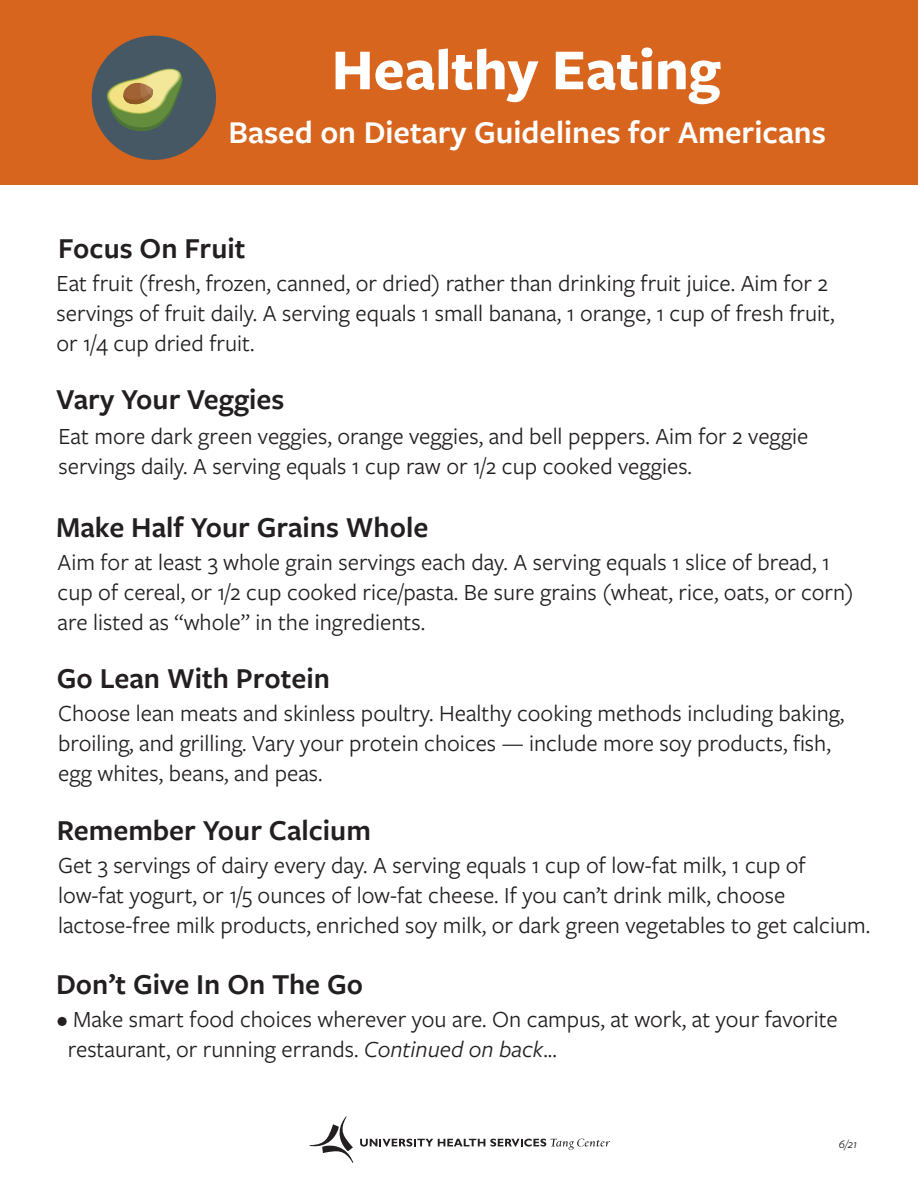
<style>
.page{position:relative;width:918px;height:1188px;background:#fff}
.page>*{position:absolute;margin:0;border:0;box-sizing:border-box;transform-origin:0 0}
.t1{font:700 60px "Freight Sans Pro";color:#fff}
.t2{font:600 33px "Freight Sans Pro";color:#fff}
.t3{font:600 30px "Freight Sans Pro";color:#231f20}
.t4{font:24px/30px "Freight Sans Pro";color:#231f20}
.t5{font:italic 12px "Freight Sans Pro";color:#231f20}
.s1{font-style:italic}
</style>
<div class="page">
<div style="left:0;top:0;width:918px;height:185px;background:#d8651e"></div>
<svg style="left:309px;top:1116px;width:44px;height:47px"></svg>
<svg style="left:360px;top:1139px;width:250px;height:11px"></svg>
<div style="left:92px;top:36px;width:124px;height:124px;background:#475865;border-radius:50%"></div>
<svg style="left:99px;top:66px;width:84px;height:71px"></svg>
<h1 class="t1" style="left:332px;top:28px;width:390px">Healthy Eating</h1>
<h2 class="t2" style="left:229px;top:110px;width:599px">Based on Dietary Guidelines for Americans</h2>
<p class="t3" style="left:58px;top:228px;width:189px">Focus On Fruit</p>
<p class="t4" style="left:57px;top:267px;width:780px">Eat fruit (fresh, frozen, canned, or dried) rather than drinking fruit juice. Aim for 2 servings of fruit daily. A serving equals 1 small banana, 1 orange, 1 cup of fresh fruit, or 1/4 cup dried fruit.</p>
<p class="t3" style="left:56px;top:379px;width:230px">Vary Your Veggies</p>
<p class="t4" style="left:58px;top:420px;width:752px">Eat more dark green veggies, orange veggies, and bell peppers. Aim for 2 veggie servings daily. A serving equals 1 cup raw or 1/2 cup cooked veggies.</p>
<p class="t3" style="left:56px;top:507px;width:374px">Make Half Your Grains Whole</p>
<p class="t4" style="left:58px;top:547px;width:798px">Aim for at least 3 whole grain servings each day. A serving equals 1 slice of bread, 1 cup of cereal, or 1/2 cup cooked rice/pasta. Be sure grains (wheat, rice, oats, or corn) are listed as “whole” in the ingredients.</p>
<p class="t3" style="left:57px;top:658px;width:275px">Go Lean With Protein</p>
<p class="t4" style="left:58px;top:698px;width:788px">Choose lean meats and skinless poultry. Healthy cooking methods including baking, broiling, and grilling. Vary your protein choices — include more soy products, fish, egg whites, beans, and peas.</p>
<p class="t3" style="left:57px;top:809px;width:316px">Remember Your Calcium</p>
<p class="t4" style="left:58px;top:849px;width:814px">Get 3 servings of dairy every day. A serving equals 1 cup of low-fat milk, 1 cup of low-fat yogurt, or 1/5 ounces of low-fat cheese. If you can’t drink milk, choose lactose-free milk products, enriched soy milk, or dark green vegetables to get calcium.</p>
<p class="t3" style="left:56px;top:963px;width:309px">Don’t Give In On The Go</p>
<p class="t4" style="left:68px;top:1003px;width:772px;text-indent:-11px">• Make smart food choices wherever you are. On campus, at work, at your favorite restaurant, or running errands. <span class="s1">Continued on back</span>...</p>
<p class="t5" style="left:839px;top:1136px;width:20px">6/21</p>
</div>
